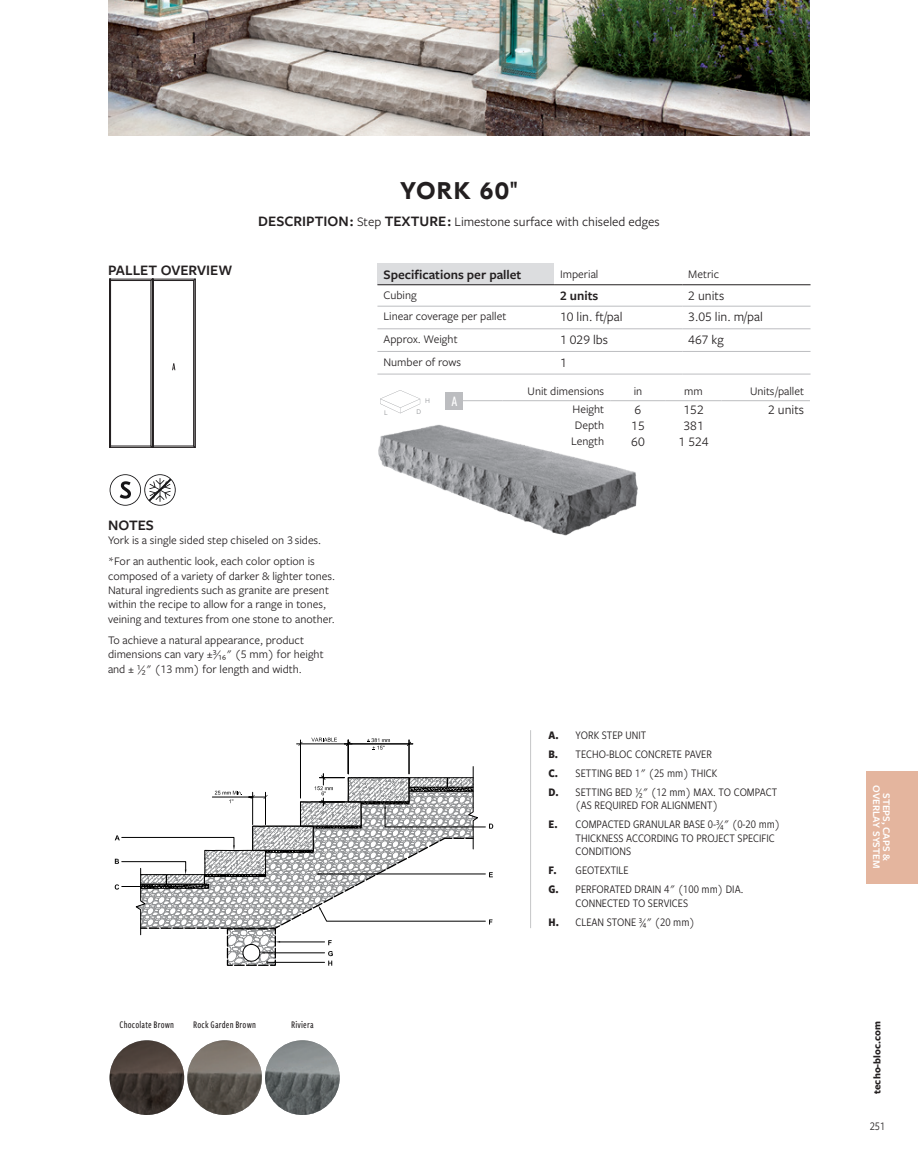
<style>
.page{position:relative;width:918px;height:1175px;background:#fff}
.page>*{position:absolute;margin:0;border:0;box-sizing:border-box;transform-origin:0 0}
.t1{font:700 24px "GT Eesti Text";letter-spacing:.045em;color:#231f20}
.t2{font:600 15px "Freight Sans Pro";color:#231f20}
.t3{font:500 15px "Freight Sans Cmp Pro";color:#fff}
.t4{font:13.5px "Freight Sans Pro";color:#231f20}
.t5{font:600 13.5px "Freight Sans Pro";color:#231f20}
.t6{font:12px/14.4px "Freight Sans Pro";color:#231f20}
.t7{font:12px/18.9px "Freight Sans Cnd Pro";color:#231f20}
.t8{font:500 10.5px "Freight Sans Cmp Pro";letter-spacing:.015em;color:#231f20}
.t9{font:600 10.5px/10.2px "Freight Sans Pro";color:#fff;text-align:center}
.t10{font:700 10.5px "Freight Sans Pro";color:#231f20}
.t11{font:7.5px "Freight Sans Pro";color:#939598}
.s1{font-weight:600;font-size:15px}
.s2{font-weight:700}
.s3{font-family:"Freight Sans Pro"}
</style>
<div class="page">
<div style="left:867px;top:771px;width:51px;height:112px;background:#e4b59e"></div>
<img style="left:108px;top:0;width:702px;height:135px">
<hr style="left:110px;top:447px;width:42px;height:1px;background:#231f20">
<hr style="left:110px;top:279px;width:42px;height:1px;background:#231f20">
<hr style="left:109px;top:279px;width:1px;height:168px;background:#231f20">
<hr style="left:111px;top:280px;width:40px;height:1px;background:#231f20">
<hr style="left:111px;top:446px;width:40px;height:1px;background:#231f20">
<svg style="left:110px;top:280px;width:1px;height:167px"></svg>
<svg style="left:150px;top:279px;width:46px;height:169px"></svg>
<svg style="left:110px;top:474px;width:66px;height:31px"></svg>
<div style="left:377px;top:263px;width:177px;height:22px;background:#dcdddf"></div>
<hr style="left:554px;top:328px;width:128px;height:1px;background:#bcbdc0">
<hr style="left:682px;top:328px;width:129px;height:1px;background:#bcbdc0">
<hr style="left:554px;top:306px;width:128px;height:1px;background:#bcbdc0">
<hr style="left:682px;top:306px;width:129px;height:1px;background:#bcbdc0">
<hr style="left:377px;top:284px;width:177px;height:1px;background:#231f20">
<hr style="left:554px;top:284px;width:128px;height:1px;background:#231f20">
<hr style="left:682px;top:284px;width:129px;height:1px;background:#231f20">
<hr style="left:377px;top:374px;width:177px;height:1px;background:#bcbdc0">
<hr style="left:554px;top:374px;width:128px;height:1px;background:#bcbdc0">
<hr style="left:682px;top:374px;width:129px;height:1px;background:#bcbdc0">
<hr style="left:377px;top:351px;width:177px;height:1px;background:#bcbdc0">
<hr style="left:554px;top:351px;width:128px;height:1px;background:#bcbdc0">
<hr style="left:682px;top:351px;width:129px;height:1px;background:#bcbdc0">
<hr style="left:377px;top:328px;width:177px;height:1px;background:#bcbdc0">
<hr style="left:377px;top:306px;width:177px;height:1px;background:#bcbdc0">
<hr style="left:445px;top:400px;width:58px;height:1px;background:#bcbdc0">
<hr style="left:503px;top:400px;width:107px;height:1px;background:#bcbdc0">
<hr style="left:610px;top:400px;width:56px;height:1px;background:#bcbdc0">
<hr style="left:666px;top:400px;width:55px;height:1px;background:#bcbdc0">
<hr style="left:721px;top:400px;width:89px;height:1px;background:#bcbdc0">
<svg style="left:380px;top:390px;width:40px;height:22px"></svg>
<div style="left:445px;top:392px;width:18px;height:18px;background:#bcbdc0"></div>
<img style="left:378px;top:412px;width:260px;height:124px">
<hr style="left:300px;top:740px;width:1px;height:58px;background:#000">
<hr style="left:297px;top:743px;width:55px;height:1px;background:#000">
<svg style="left:311px;top:737px;width:26px;height:4px"></svg>
<svg style="left:298px;top:741px;width:5px;height:5px"></svg>
<hr style="left:348px;top:740px;width:1px;height:33px;background:#000">
<hr style="left:409px;top:740px;width:1px;height:33px;background:#000">
<hr style="left:344px;top:743px;width:69px;height:1px;background:#000">
<svg style="left:367px;top:738px;width:23px;height:12px"></svg>
<svg style="left:407px;top:741px;width:4px;height:5px"></svg>
<svg style="left:115px;top:766px;width:378px;height:200px"></svg>
<hr style="left:530px;top:730px;width:1px;height:198px;background:#c5c6c8">
<img style="left:110px;top:1040px;width:74px;height:74px;border-radius:37px">
<img style="left:187px;top:1040px;width:75px;height:74px;border-radius:37px">
<img style="left:265px;top:1040px;width:75px;height:74px;border-radius:37px">
<h1 class="t1" style="left:400px;top:177px;width:119px">YORK 60"</h1>
<p class="t2" style="left:108px;top:259px;width:126px">PALLET OVERVIEW</p>
<p class="t4" style="left:258px;top:213px;width:403px"><span class="s1">DESCRIPTION :</span> Step <span class="s1">TEXTURE :</span> Limestone surface with chiseled edges</p>
<p class="t5" style="left:383px;top:265px;width:139px">Specifications per pallet</p>
<p class="t6" style="left:560px;top:266px;width:40px">Imperial</p>
<p class="t6" style="left:688px;top:266px;width:32px">Metric</p>
<p class="t6" style="left:383px;top:287px;width:35px">Cubing</p>
<p class="t5" style="left:560px;top:286px;width:40px">2 units</p>
<p class="t4" style="left:688px;top:287px;width:37px">2 units</p>
<p class="t6" style="left:383px;top:309px;width:124px">Linear coverage per pallet</p>
<p class="t4" style="left:560px;top:308px;width:64px">10 lin. ft/pal</p>
<p class="t4" style="left:688px;top:308px;width:76px">3.05 lin. m/pal</p>
<p class="t6" style="left:383px;top:331px;width:76px">Approx. Weight</p>
<p class="t4" style="left:560px;top:331px;width:50px">1 029 lbs</p>
<p class="t4" style="left:688px;top:331px;width:37px">467 kg</p>
<p class="t6" style="left:383px;top:354px;width:79px">Number of rows</p>
<p class="t4" style="left:560px;top:353px;width:8px">1</p>
<p class="t11" style="left:425px;top:396px;width:6px">H</p>
<p class="t11" style="left:384px;top:407px;width:5px">L</p>
<p class="t11" style="left:416px;top:406px;width:6px">D</p>
<p class="t6" style="left:528px;top:383px;width:78px">Unit dimensions</p>
<p class="t6" style="left:634px;top:383px;width:10px">in</p>
<p class="t6" style="left:684px;top:383px;width:20px">mm</p>
<p class="t6" style="left:750px;top:383px;width:55px">Units /pallet</p>
<p class="t3" style="left:452px;top:391px;width:7px">A</p>
<p class="t6" style="left:573px;top:401px;width:33px">Height</p>
<p class="t4" style="left:635px;top:400px;width:8px">6</p>
<p class="t4" style="left:684px;top:400px;width:22px">152</p>
<p class="t4" style="left:768px;top:400px;width:37px">2 units</p>
<p class="t6" style="left:575px;top:417px;width:31px">Depth</p>
<p class="t4" style="left:631px;top:416px;width:15px">15</p>
<p class="t4" style="left:684px;top:416px;width:22px">381</p>
<p class="t6" style="left:571px;top:434px;width:35px">Length</p>
<p class="t4" style="left:631px;top:432px;width:15px">60</p>
<p class="t4" style="left:679px;top:432px;width:32px">1 524</p>
<p class="t2" style="left:108px;top:514px;width:47px">NOTES</p>
<p class="t6" style="left:108px;top:529px;width:215px;line-height:21.1px">York is a single sided step chiseled on 3 sides. *For an authentic look, each color option is</p>
<p class="t6" style="left:108px;top:568px;width:229px">composed of a variety of darker &amp; lighter tones.<br>Natural ingredients such as granite are present within the recipe to allow for a range in tones, veining and textures from one stone to another.</p>
<p class="t6" style="left:108px;top:632px;width:217px">To achieve a natural appearance, product dimensions can vary ±3/16" (5 mm) for height and ± 1/2" (13 mm) for length and width.</p>
<p class="t8" style="left:120px;top:1017px;width:56px">Chocolate Brown</p>
<p class="t8" style="left:193px;top:1017px;width:64px">Rock Garden Brown</p>
<p class="t8" style="left:291px;top:1017px;width:24px">Riviera</p>
<p class="t7" style="left:549px;top:725px;width:230px"><span class="s2">A.</span> YORK STEP UNIT<br><span class="s2">B.</span> TECHO-BLOC CONCRETE PAVER<br><span class="s2">C.</span> SETTING BED 1<span class="s3">"</span> (25 mm) THICK<br><span class="s2">D.</span> SETTING BED 1/2<span class="s3">"</span> (12 mm) MAX. TO COMPACT</p>
<p class="t7" style="left:549px;top:795px;width:233px;text-indent:27px">(AS REQUIRED FOR ALIGNMENT)<br><span class="s2">E.</span> COMPACTED GRANULAR BASE 0-3/4<span class="s3">"</span> (0-20 mm)</p>
<p class="t7" style="left:576px;top:830px;width:201px;line-height:13.5px">THICKNESS ACCORDING TO PROJECT SPECIFIC<br>CONDITIONS</p>
<p class="t7" style="left:549px;top:860px;width:196px"><span class="s2">F.</span> GEOTEXTILE<br><span class="s2">G.</span> PERFORATED DRAIN 4<span class="s3">"</span> (100 mm) DIA.</p>
<p class="t7" style="left:549px;top:892px;width:148px;text-indent:27px">CONNECTED TO SERVICES<br><span class="s2">H.</span> CLEAN STONE 3/4<span class="s3">"</span> (20 mm)</p>
<p class="t9" style="left:892px;top:785px;width:84px;rotate:90deg">STEPS, CAPS &amp;<br>OVERLAY SYSTEM</p>
<p class="t10" style="left:870px;top:1093px;width:74px;rotate:-90deg">techo-bloc.com</p>
<p class="t7" style="left:870px;top:1116px;width:17px">251</p>
</div>
